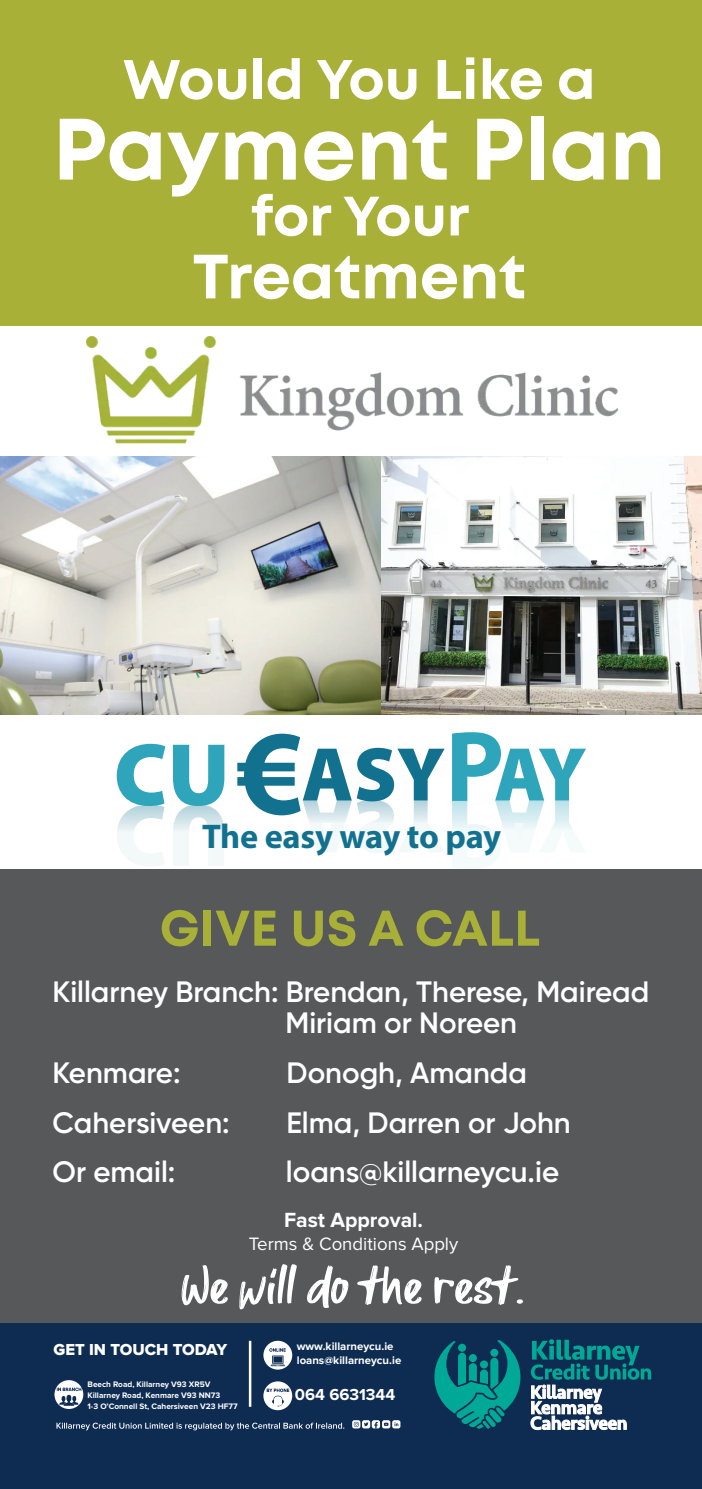
<style>
.page{position:relative;width:702px;height:1489px;background:#fff}
.page>*{position:absolute;margin:0;border:0;box-sizing:border-box;transform-origin:0 0}
.t1{font:700 87px "Mont";color:#fff}
.t2{font:700 62.25px "Mont";color:#fff}
.t3{font:700 55.25px "Mont";color:#fff}
.t4{font:54.5px "All Pony";color:#fff}
.t5{font:700 50px "Mont";color:#a9b037}
.t6{font:700 34.25px "Myriad Pro";letter-spacing:-.01em;color:#11718f}
.t7{font:600 29.5px/32px "Gilroy";color:#fff}
.t8{font:700 21.25px "Proxima Nova";color:#fff}
.t9{font:18.5px "Proxima Nova";color:#fff}
.t10{font:16.5px "Proxima Nova Extrabld";color:#fff}
.t11{font:700 16.5px "Proxima Nova";color:#fff}
.t12{font:700 11.25px/14.2px "Proxima Nova";color:#fff}
.t13{font:700 8.25px/11.2px "Proxima Nova";color:#fff}
</style>
<div class="page">
<div style="left:0;top:869px;width:702px;height:511px;background:#57585a"></div>
<div style="left:0;top:1322px;width:702px;height:166px;background:#0e2b51"></div>
<svg style="left:56px;top:1422px;width:288px;height:8px"></svg>
<svg style="left:382px;top:1419px;width:8px;height:9px"></svg>
<svg style="left:352px;top:1419px;width:8px;height:9px"></svg>
<svg style="left:354px;top:1419px;width:34px;height:9px"></svg>
<svg style="left:392px;top:1419px;width:8px;height:9px"></svg>
<svg style="left:394px;top:1422px;width:4px;height:3px"></svg>
<svg style="left:54px;top:1380px;width:29px;height:28px"></svg>
<svg style="left:263px;top:1381px;width:29px;height:28px"></svg>
<svg style="left:263px;top:1340px;width:29px;height:29px"></svg>
<hr style="left:249px;top:1340px;width:2px;height:66px;background:#fff">
<img style="left:380px;top:456px;width:322px;height:258px">
<img style="left:0;top:456px;width:380px;height:258px">
<svg style="left:117px;top:806px;width:107px;height:60px"></svg>
<svg style="left:117px;top:743px;width:48px;height:63px"></svg>
<svg style="left:173px;top:744px;width:51px;height:62px"></svg>
<svg style="left:237px;top:733px;width:207px;height:82px"></svg>
<svg style="left:452px;top:732px;width:134px;height:68px"></svg>
<svg style="left:524px;top:800px;width:49px;height:30px"></svg>
<svg style="left:303px;top:799px;width:221px;height:54px"></svg>
<div style="left:0;top:0;width:702px;height:330px;background:#a9b037"></div>
<svg style="left:434px;top:1340px;width:86px;height:88px"></svg>
<svg style="left:530px;top:1339px;width:121px;height:91px"></svg>
<div style="left:0;top:326px;width:702px;height:129px;background:#fff"></div>
<img style="left:86px;top:336px;width:532px;height:107px">
<p class="t3" style="left:123px;top:43px;width:474px">Would You Like a</p>
<p class="t1" style="left:53px;top:92px;width:614px">Payment Plan</p>
<p class="t3" style="left:250px;top:180px;width:220px">for Your</p>
<p class="t2" style="left:192px;top:236px;width:335px">Treatment</p>
<p class="t6" style="left:202px;top:813px;width:300px">The easy way to pay</p>
<p class="t5" style="left:160px;top:895px;width:382px">GIVE US A CALL</p>
<p class="t7" style="left:285px;top:974px;width:365px;text-indent:-233px">Killarney Branch: Brendan, Therese, Mairead<br>Miriam or Noreen</p>
<p class="t7" style="left:53px;top:1056px;width:129px">Kenmare:</p>
<p class="t7" style="left:286px;top:1056px;width:242px">Donogh, Amanda</p>
<p class="t7" style="left:53px;top:1106px;width:178px">Cahersiveen:</p>
<p class="t7" style="left:286px;top:1106px;width:286px">Elma, Darren or John</p>
<p class="t7" style="left:53px;top:1155px;width:124px">Or email:</p>
<p class="t7" style="left:286px;top:1155px;width:275px">loans@killarneycu.ie</p>
<p class="t8" style="left:284px;top:1210px;width:140px">Fast Approval.</p>
<p class="t9" style="left:249px;top:1232px;width:211px">Terms &amp; Conditions Apply</p>
<p class="t4" style="left:182px;top:1262px;width:344px">We will do the rest.</p>
<p class="t12" style="left:297px;top:1339px;width:106px">www.killarneycu.ie loans@killarneycu.ie</p>
<p class="t10" style="left:53px;top:1341px;width:175px">GET IN TOUCH TODAY</p>
<p class="t13" style="left:88px;top:1378px;width:151px">Beech Road, Killarney V93 XR5V<br>Killarney Road, Kenmare V93 NN73<br>1-3 O’Connell St, Cahersiveen V23 HF77</p>
<p class="t11" style="left:295px;top:1387px;width:102px">064 6631344</p>
</div>
